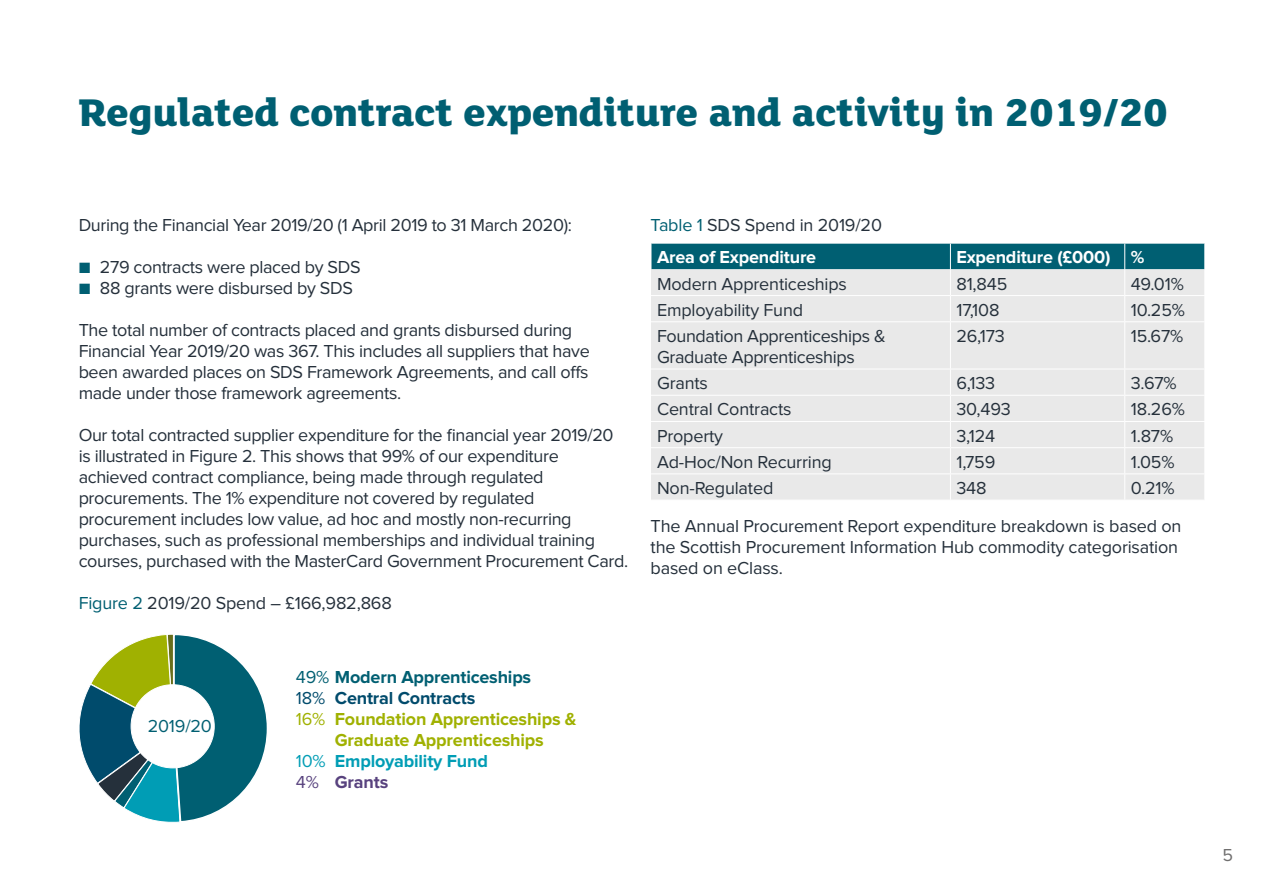
<style>
.page{position:relative;width:1263px;height:893px;background:#fff}
.page>*{position:absolute;margin:0;border:0;box-sizing:border-box;transform-origin:0 0}
.t1{font:800 42px "FS Lola";color:#005f72}
.t2{font:18px/21px "Proxima Nova";letter-spacing:-.02em;color:#25303b}
.t3{font:700 18px "Proxima Nova";letter-spacing:-.01em;color:#a0b101}
.t4{font:700 18px "Proxima Nova";letter-spacing:-.01em;color:#fff}
.t5{font:700 18px "Proxima Nova";letter-spacing:-.01em;color:#005f72}
.t6{font:700 18px "Proxima Nova";letter-spacing:-.01em;color:#009db5}
.t7{font:700 18px "Proxima Nova";letter-spacing:-.01em;color:#004b6c}
.t8{font:700 18px "Proxima Nova";letter-spacing:-.01em;color:#58427e}
.t9{font:18px "Proxima Nova";letter-spacing:-.01em;color:#005f72}
.t10{font:18px "Proxima Nova";color:#706f6f}
.s1{color:#005f72}
.s2{font-weight:400}
</style>
<div class="page">
<div style="left:651px;top:322px;width:553px;height:178px;background:#e9e9e9"></div>
<hr style="left:950px;top:322px;width:1px;height:47px;background:#fff">
<hr style="left:1124px;top:322px;width:1px;height:47px;background:#fff">
<svg style="left:950px;top:370px;width:1px;height:130px"></svg>
<svg style="left:1124px;top:370px;width:1px;height:130px"></svg>
<hr style="left:651px;top:369px;width:299px;height:1px;background:#fff">
<hr style="left:950px;top:369px;width:175px;height:1px;background:#fff">
<hr style="left:1125px;top:369px;width:80px;height:1px;background:#fff">
<hr style="left:651px;top:395px;width:299px;height:1px;background:#fff">
<hr style="left:950px;top:395px;width:175px;height:1px;background:#fff">
<hr style="left:1125px;top:395px;width:80px;height:1px;background:#fff">
<hr style="left:651px;top:421px;width:299px;height:1px;background:#fff">
<hr style="left:950px;top:421px;width:175px;height:1px;background:#fff">
<hr style="left:1125px;top:421px;width:80px;height:1px;background:#fff">
<hr style="left:651px;top:447px;width:299px;height:1px;background:#fff">
<hr style="left:950px;top:447px;width:175px;height:1px;background:#fff">
<hr style="left:1125px;top:447px;width:80px;height:1px;background:#fff">
<hr style="left:651px;top:473px;width:299px;height:1px;background:#fff">
<hr style="left:950px;top:473px;width:175px;height:1px;background:#fff">
<hr style="left:1125px;top:473px;width:80px;height:1px;background:#fff">
<svg style="left:651px;top:243px;width:554px;height:78px;background:#9dbcc2"></svg>
<svg style="left:79px;top:634px;width:188px;height:189px"></svg>
<div style="left:131px;top:685px;width:83px;height:83px;background:#fff;border-radius:50%"></div>
<h1 class="t1" style="left:79px;top:83px;width:1091px">Regulated contract expenditure and activity in 2019/20</h1>
<p class="t2" style="left:79px;top:216px;width:495px">During the Financial Year 2019/20 (1 April 2019 to 31 March 2020):</p>
<p class="t2" style="left:79px;top:258px;width:283px"><span class="s1">■</span> 279 contracts were placed by SDS</p>
<p class="t2" style="left:79px;top:279px;width:276px"><span class="s1">■</span> 88 grants were disbursed by SDS</p>
<p class="t2" style="left:79px;top:321px;width:513px">The total number of contracts placed and grants disbursed during Financial Year 2019/20 was 367. This includes all suppliers that have been awarded places on SDS Framework Agreements, and call offs made under those framework agreements.</p>
<p class="t2" style="left:79px;top:426px;width:551px">Our total contracted supplier expenditure for the financial year 2019/20 is illustrated in Figure 2. This shows that 99% of our expenditure achieved contract compliance, being made through regulated procurements. The 1% expenditure not covered by regulated procurement includes low value, ad hoc and mostly non-recurring purchases, such as professional memberships and individual training courses, purchased with the MasterCard Government Procurement Card.</p>
<p class="t2" style="left:79px;top:594px;width:315px"><span class="s1">Figure 2</span> 2019/20 Spend – £166,982,868</p>
<p class="t9" style="left:148px;top:718px;width:66px">2019/20</p>
<p class="t5" style="left:296px;top:669px;width:237px"><span class="s2">49%</span> Modern Apprenticeships</p>
<p class="t7" style="left:296px;top:690px;width:181px"><span class="s2">18%</span> Central Contracts</p>
<p class="t3" style="left:296px;top:711px;width:282px"><span class="s2">16%</span> Foundation Apprenticeships &amp;</p>
<p class="t3" style="left:335px;top:732px;width:210px">Graduate Apprenticeships</p>
<p class="t6" style="left:296px;top:753px;width:194px"><span class="s2">10%</span> Employability Fund</p>
<p class="t8" style="left:296px;top:774px;width:94px"><span class="s2">4%</span> Grants</p>
<p class="t2" style="left:651px;top:216px;width:233px"><span class="s1">Table 1</span> SDS Spend in 2019/20</p>
<p class="t4" style="left:657px;top:249px;width:161px">Area of Expenditure</p>
<p class="t4" style="left:956px;top:249px;width:189px">Expenditure (£000) %</p>
<p class="t2" style="left:657px;top:274px;width:191px">Modern Apprenticeships</p>
<p class="t2" style="left:956px;top:274px;width:52px">81,845</p>
<p class="t2" style="left:1131px;top:274px;width:55px">49.01%</p>
<p class="t2" style="left:657px;top:300px;width:148px">Employability Fund</p>
<p class="t2" style="left:956px;top:300px;width:45px">17,108</p>
<p class="t2" style="left:1131px;top:300px;width:56px">10.25%</p>
<p class="t2" style="left:657px;top:326px;width:230px">Foundation Apprenticeships &amp;<br>Graduate Apprenticeships</p>
<p class="t2" style="left:956px;top:326px;width:50px">26,173</p>
<p class="t2" style="left:1131px;top:326px;width:54px">15.67%</p>
<p class="t2" style="left:657px;top:373px;width:52px">Grants</p>
<p class="t2" style="left:956px;top:373px;width:40px">6,133</p>
<p class="t2" style="left:1131px;top:373px;width:47px">3.67%</p>
<p class="t2" style="left:657px;top:400px;width:136px">Central Contracts</p>
<p class="t2" style="left:956px;top:400px;width:56px">30,493</p>
<p class="t2" style="left:1131px;top:400px;width:56px">18.26%</p>
<p class="t2" style="left:657px;top:426px;width:68px">Property</p>
<p class="t2" style="left:956px;top:426px;width:40px">3,124</p>
<p class="t2" style="left:1131px;top:426px;width:44px">1.87%</p>
<p class="t2" style="left:657px;top:452px;width:176px">Ad-Hoc/Non Recurring</p>
<p class="t2" style="left:956px;top:452px;width:40px">1,759</p>
<p class="t2" style="left:1131px;top:452px;width:45px">1.05%</p>
<p class="t2" style="left:657px;top:478px;width:118px">Non-Regulated</p>
<p class="t2" style="left:956px;top:478px;width:32px">348</p>
<p class="t2" style="left:1131px;top:478px;width:45px">0.21%</p>
<p class="t2" style="left:651px;top:517px;width:532px">The Annual Procurement Report expenditure breakdown is based on the Scottish Procurement Information Hub commodity categorisation based on eClass.</p>
<p class="t10" style="left:1222px;top:847px;width:12px">5</p>
</div>
